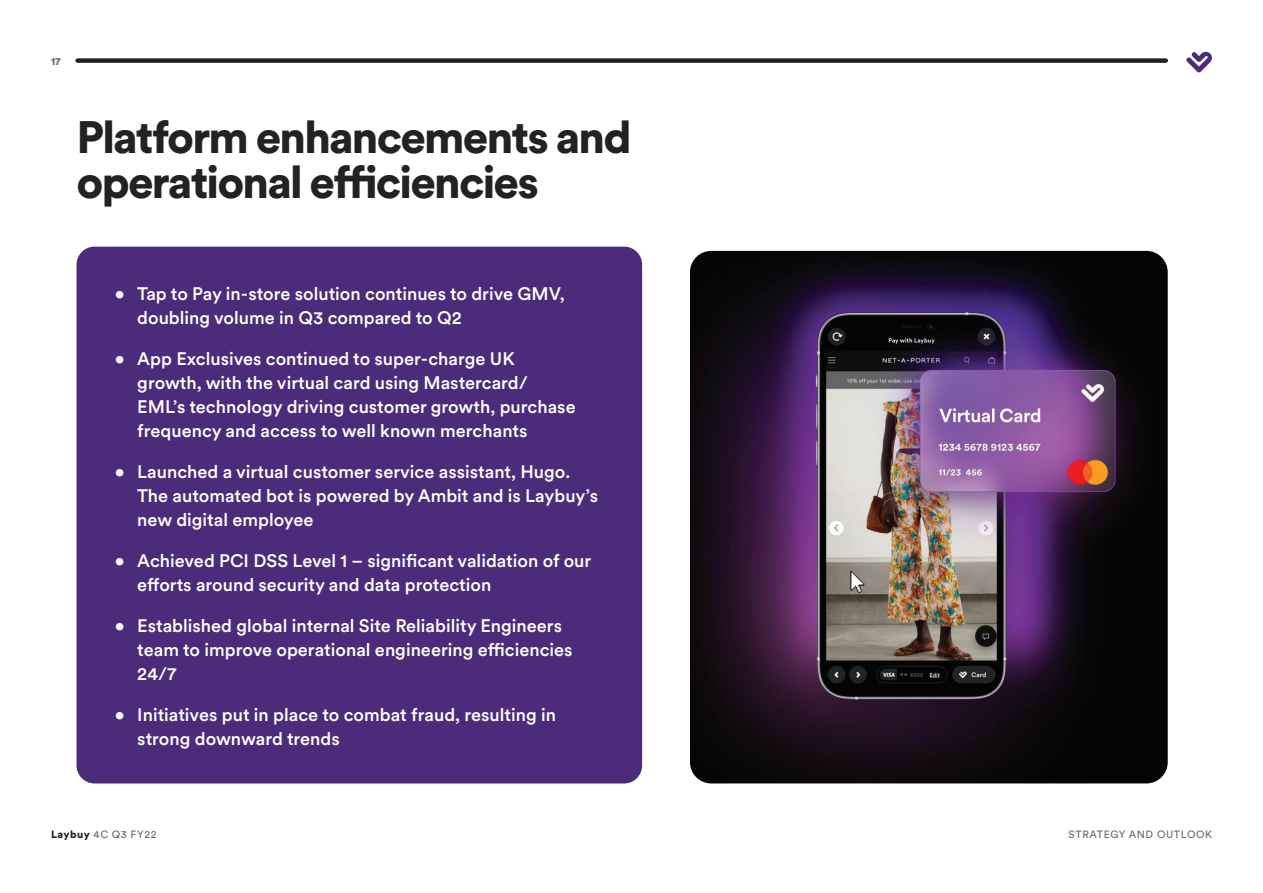
<style>
.page{position:relative;width:1263px;height:893px;background:#fff}
.page>*{position:absolute;margin:0;border:0;box-sizing:border-box;transform-origin:0 0}
.t1{font:900 45px/45px "Circular XX";letter-spacing:-.04em;color:#222}
.t2{font:500 18px/24px "Circular XX";color:#fff}
.t3{font:10.5px "Circular XX";letter-spacing:.055em;color:#646565}
.t4{font:900 10.5px "Circular XX";color:#646565}
.s1{font-weight:900;color:#222}
</style>
<div class="page">
<svg style="left:1186px;top:52px;width:26px;height:20px"></svg>
<div style="left:77px;top:247px;width:565px;height:536px;background:#4c2c7a;border-radius:18px"></div>
<img style="left:690px;top:251px;width:478px;height:532px">
<div style="left:78px;top:58px;width:1088px;height:5px;background:#222"></div>
<p class="t4" style="left:51px;top:54px;width:11px">17</p>
<h1 class="t1" style="left:77px;top:113px;width:556px">Platform enhancements and operational efficiencies</h1>
<p class="t2" style="left:137px;top:281px;width:429px;text-indent:-22px">• Tap to Pay in-store solution continues to drive GMV, doubling volume in Q3 compared to Q2</p>
<p class="t2" style="left:137px;top:346px;width:440px;text-indent:-22px">• App Exclusives continued to super-charge UK growth, with the virtual card using Mastercard/ EML’s technology driving customer growth, purchase frequency and access to well known merchants</p>
<p class="t2" style="left:137px;top:459px;width:462px;text-indent:-22px">• Launched a virtual customer service assistant, Hugo.<br>The automated bot is powered by Ambit and is Laybuy’s new digital employee</p>
<p class="t2" style="left:137px;top:548px;width:455px;text-indent:-22px">• Achieved PCI DSS Level 1 – significant validation of our efforts around security and data protection</p>
<p class="t2" style="left:137px;top:613px;width:437px;text-indent:-22px">• Established global internal Site Reliability Engineers team to improve operational engineering efficiencies<br>24/7</p>
<p class="t2" style="left:137px;top:702px;width:420px;text-indent:-22px">• Initiatives put in place to combat fraud, resulting in strong downward trends</p>
<p class="t3" style="left:51px;top:827px;width:107px"><span class="s1">Laybuy</span> 4C Q3 FY22</p>
<p class="t3" style="left:1068px;top:827px;width:145px">STRATEGY AND OUTLOOK</p>
</div>
